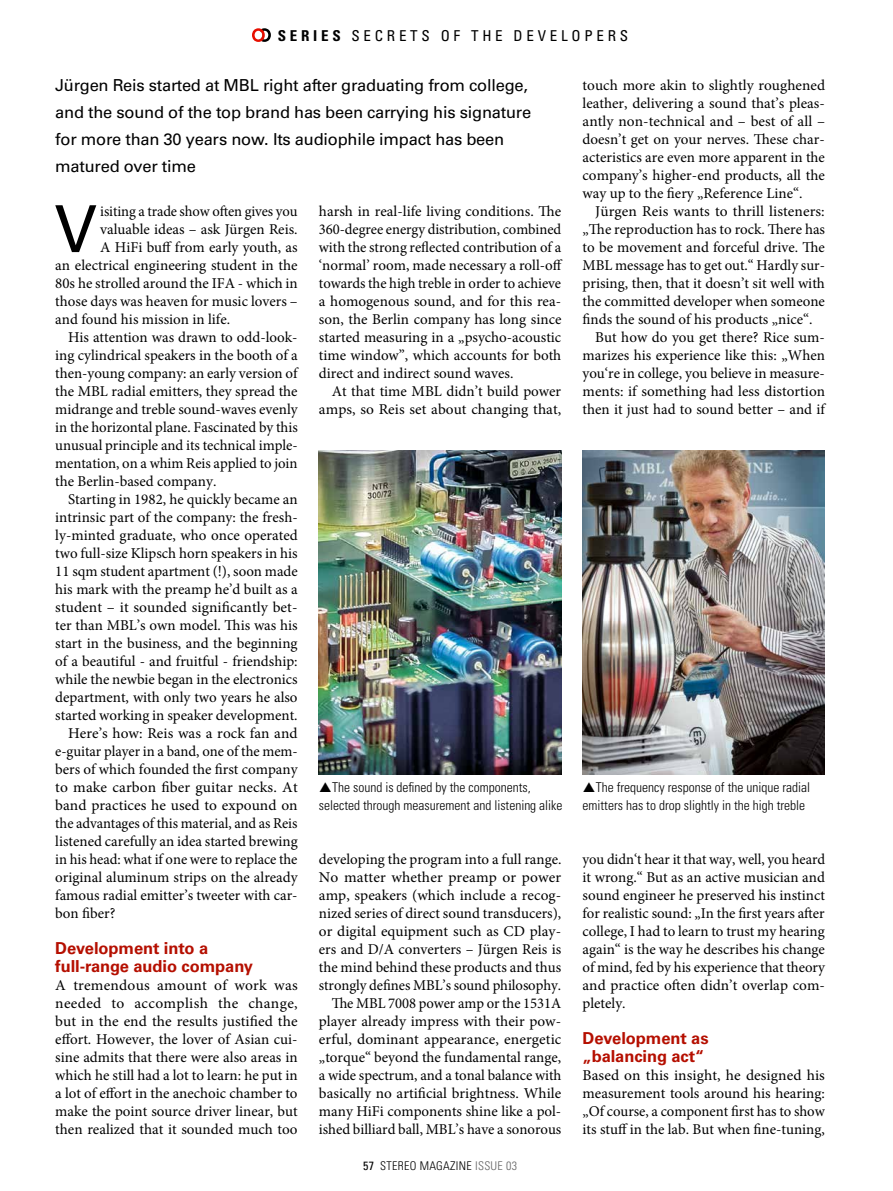
<style>
.page{position:relative;width:893px;height:1191px;background:#fff}
.page>*{position:absolute;margin:0;border:0;box-sizing:border-box;transform-origin:0 0}
.t1{font:64.8px "Univers LT Std";color:#000}
.t2{font:16.5px/27px "Univers LT Std";letter-spacing:-.015em;color:#000}
.t3{font:700 16.5px/18px "Univers LT Std";letter-spacing:-.005em;color:#b50f00}
.t4{font:15px/18px "Minion Pro";color:#000;text-align:justify}
.t5{font:condensed 15px "Univers LT Std";letter-spacing:.25em;color:#000}
.t6{font:300 condensed 13.5px/18px "Univers LT Std";color:#000}
.t7{font:300 condensed 12px "Univers LT Std";letter-spacing:.025em;color:#000}
.s1{font-weight:700}
.s2{font-weight:400}
.s3{color:#616161}
</style>
<div class="page">
<svg style="left:252px;top:28px;width:19px;height:14px"></svg>
<img style="left:319px;top:450px;width:242px;height:324px">
<img style="left:583px;top:450px;width:242px;height:324px">
<p class="t5" style="left:278px;top:26px;width:352px"><span class="s1">SERIES</span> SECRETS OF THE DEVELOPERS</p>
<p class="t2" style="left:55px;top:72px;width:477px">Jürgen Reis started at MBL right after graduating from college, and the sound of the top brand has been carrying his signature for more than 30 years now. Its audiophile impact has been matured over time</p>
<h1 class="t1" style="left:54px;top:191px;width:45px">V</h1>
<p class="t4" style="left:100px;top:202px;width:199px">isiting a trade show often gives you</p>
<p class="t4" style="left:583px;top:76px;width:244px">touch more akin to slightly roughened leather, delivering a sound that’s pleas&shy;antly non-technical and – best of all – doesn’t get on your nerves. These char&shy;acteristics are even more apparent in the company’s higher-end products, all the way up to the fiery „Reference Line“.</p>
<p class="t4" style="left:595px;top:202px;width:231px">Jürgen Reis wants to thrill listeners:</p>
<p class="t4" style="left:583px;top:220px;width:244px">„The reproduction has to rock. There has</p>
<p class="t4" style="left:583px;top:238px;width:244px">to be movement and forceful drive. The</p>
<p class="t4" style="left:583px;top:256px;width:244px">MBL message has to get out.“ Hardly sur-</p>
<p class="t4" style="left:583px;top:274px;width:244px">prising, then, that it doesn’t sit well with</p>
<p class="t4" style="left:583px;top:292px;width:244px">the committed developer when someone</p>
<p class="t4" style="left:583px;top:310px;width:232px">finds the sound of his products „nice“.</p>
<p class="t4" style="left:595px;top:328px;width:231px">But how do you get there? Rice sum-</p>
<p class="t4" style="left:583px;top:346px;width:244px">marizes his experience like this: „When</p>
<p class="t4" style="left:583px;top:364px;width:244px">you‘re in college, you believe in measure-</p>
<p class="t4" style="left:583px;top:382px;width:244px">ments: if something had less distortion</p>
<p class="t4" style="left:583px;top:400px;width:244px">then it just had to sound better – and if</p>
<p class="t4" style="left:319px;top:202px;width:245px">harsh in real-life living conditions. The 360-degree energy distribution, combined with the strong reflected contribution of a ‘normal’ room, made necessary a roll-off towards the high treble in order to achieve a homogenous sound, and for this rea&shy;son, the Berlin company has long since started measuring in a „psycho-acoustic time window”, which accounts for both direct and indirect sound waves.</p>
<p class="t4" style="left:319px;top:382px;width:244px;text-align:right">At that time MBL didn’t build power amps, so Reis set about changing that,</p>
<p class="t4" style="left:100px;top:220px;width:199px">valuable ideas – ask Jürgen Reis.</p>
<p class="t4" style="left:100px;top:238px;width:199px">A HiFi buff from early youth, as</p>
<p class="t4" style="left:55px;top:256px;width:244px">an electrical engineering student in the</p>
<p class="t4" style="left:55px;top:274px;width:244px">80s he strolled around the IFA - which in</p>
<p class="t4" style="left:55px;top:292px;width:244px">those days was heaven for music lovers –</p>
<p class="t4" style="left:55px;top:310px;width:176px">and found his mission in life.</p>
<p class="t4" style="left:68px;top:328px;width:231px">His attention was drawn to odd-look-</p>
<p class="t4" style="left:55px;top:346px;width:244px">ing cylindrical speakers in the booth of a</p>
<p class="t4" style="left:55px;top:364px;width:244px">then-young company: an early version of</p>
<p class="t4" style="left:55px;top:382px;width:244px">the MBL radial emitters, they spread the</p>
<p class="t4" style="left:55px;top:400px;width:244px">midrange and treble sound-waves evenly</p>
<p class="t4" style="left:55px;top:418px;width:244px">in the horizontal plane. Fascinated by this</p>
<p class="t4" style="left:55px;top:436px;width:244px">unusual principle and its technical imple-</p>
<p class="t4" style="left:55px;top:454px;width:244px">mentation, on a whim Reis applied to join</p>
<p class="t4" style="left:55px;top:472px;width:163px">the Berlin-based company.</p>
<p class="t4" style="left:68px;top:490px;width:231px">Starting in 1982, he quickly became an</p>
<p class="t4" style="left:55px;top:508px;width:244px">intrinsic part of the company: the fresh-</p>
<p class="t4" style="left:55px;top:526px;width:244px">ly-minted graduate, who once operated</p>
<p class="t4" style="left:55px;top:544px;width:244px">two full-size Klipsch horn speakers in his</p>
<p class="t4" style="left:55px;top:562px;width:244px">11 sqm student apartment (!), soon made</p>
<p class="t4" style="left:55px;top:580px;width:244px">his mark with the preamp he’d built as a</p>
<p class="t4" style="left:55px;top:598px;width:244px">student – it sounded significantly bet-</p>
<p class="t4" style="left:55px;top:616px;width:244px">ter than MBL’s own model. This was his</p>
<p class="t4" style="left:55px;top:634px;width:244px">start in the business, and the beginning</p>
<p class="t4" style="left:55px;top:652px;width:244px">of a beautiful - and fruitful - friendship:</p>
<p class="t4" style="left:55px;top:670px;width:244px">while the newbie began in the electronics</p>
<p class="t4" style="left:55px;top:688px;width:244px">department, with only two years he also</p>
<p class="t4" style="left:55px;top:706px;width:244px">started working in speaker development.</p>
<p class="t4" style="left:68px;top:724px;width:231px">Here’s how: Reis was a rock fan and</p>
<p class="t4" style="left:55px;top:742px;width:244px">e-guitar player in a band, one of the mem-</p>
<p class="t4" style="left:55px;top:760px;width:244px">bers of which founded the first company</p>
<p class="t4" style="left:55px;top:778px;width:244px">to make carbon fiber guitar necks. At</p>
<p class="t4" style="left:55px;top:796px;width:244px">band practices he used to expound on</p>
<p class="t4" style="left:55px;top:814px;width:244px">the advantages of this material, and as Reis</p>
<p class="t4" style="left:55px;top:832px;width:244px">listened carefully an idea started brewing</p>
<p class="t4" style="left:55px;top:850px;width:244px">in his head: what if one were to replace the</p>
<p class="t4" style="left:55px;top:868px;width:244px">original aluminum strips on the already</p>
<p class="t4" style="left:55px;top:886px;width:244px">famous radial emitter’s tweeter with car-</p>
<p class="t4" style="left:55px;top:904px;width:62px">bon fiber?</p>
<p class="t3" style="left:55px;top:939px;width:199px">Development into a full-range audio company</p>
<p class="t4" style="left:55px;top:976px;width:244px">A tremendous amount of work was needed to accomplish the change, but in the end the results justified the effort. However, the lover of Asian cui&shy;sine admits that there were also areas in which he still had a lot to learn: he put in a lot of effort in the anechoic chamber to make the point source driver linear, but then realized that it sounded much too</p>
<p class="t6" style="left:319px;top:778px;width:245px;text-indent:13px">The sound is defined by the components, selected through measurement and listening alike</p>
<p class="t6" style="left:583px;top:778px;width:229px;text-indent:13px">The frequency response of the unique radial emitters has to drop slightly in the high treble</p>
<p class="t4" style="left:319px;top:850px;width:244px;text-align:right">developing the program into a full range.<br>No matter whether preamp or power amp, speakers (which include a recog&shy;nized series of direct sound transducers), or digital equipment such as CD play&shy;ers and D/A converters – Jürgen Reis is the mind behind these products and thus strongly defines MBL’s sound philosophy.<br>The MBL 7008 power amp or the 1531A player already impress with their pow&shy;erful, dominant appearance, energetic „torque“ beyond the fundamental range, a wide spectrum, and a tonal balance with basically no artificial brightness. While many HiFi components shine like a pol&shy;ished billiard ball, MBL’s have a sonorous</p>
<p class="t4" style="left:583px;top:850px;width:244px">you didn‘t hear it that way, well, you heard it wrong.“ But as an active musician and sound engineer he preserved his instinct for realistic sound: „In the first years after college, I had to learn to trust my hearing again“ is the way he describes his change of mind, fed by his experience that theory and practice often didn’t overlap com&shy;pletely.</p>
<p class="t3" style="left:583px;top:1029px;width:128px">Development as „balancing act“</p>
<p class="t4" style="left:583px;top:1066px;width:244px">Based on this insight, he designed his measurement tools around his hearing: „Of course, a component first has to show its stuff in the lab. But when fine-tuning,</p>
<p class="t7" style="left:363px;top:1158px;width:156px"><span class="s2">57</span> STEREO MAGAZINE <span class="s3">ISSUE 03</span></p>
</div>
